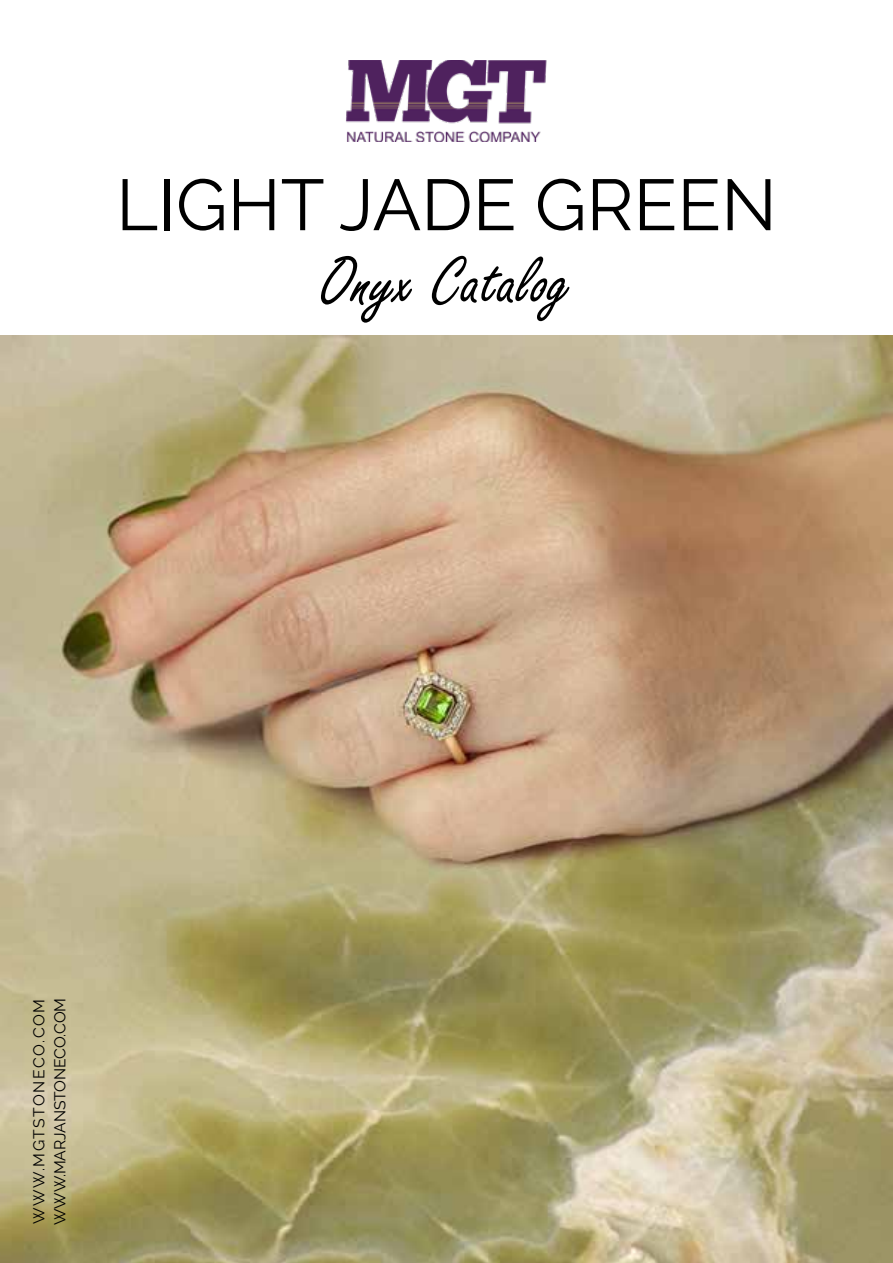
<style>
.page{position:relative;width:893px;height:1263px;background:#fff}
.page>*{position:absolute;margin:0;border:0;box-sizing:border-box;transform-origin:0 0}
.t1{font:72px "Raleway";color:#000}
.t2{font:72px "Freestyle Script";color:#000}
.t3{font:15.75px/21px "Raleway";letter-spacing:-.005em;color:#000}
</style>
<div class="page">
<img style="left:0;top:336px;width:893px;height:927px">
<img style="left:346px;top:60px;width:201px;height:81px">
<h1 class="t1" style="left:116px;top:163px;width:662px">LIGHT JADE GREEN</h1>
<h1 class="t2" style="left:321px;top:242px;width:251px">Onyx Catalog</h1>
<p class="t3" style="left:28px;top:1225px;width:229px;rotate:-90deg">WWW.MGTSTONECO.COM<br>WWW.MARJANSTONECO.COM</p>
</div>
